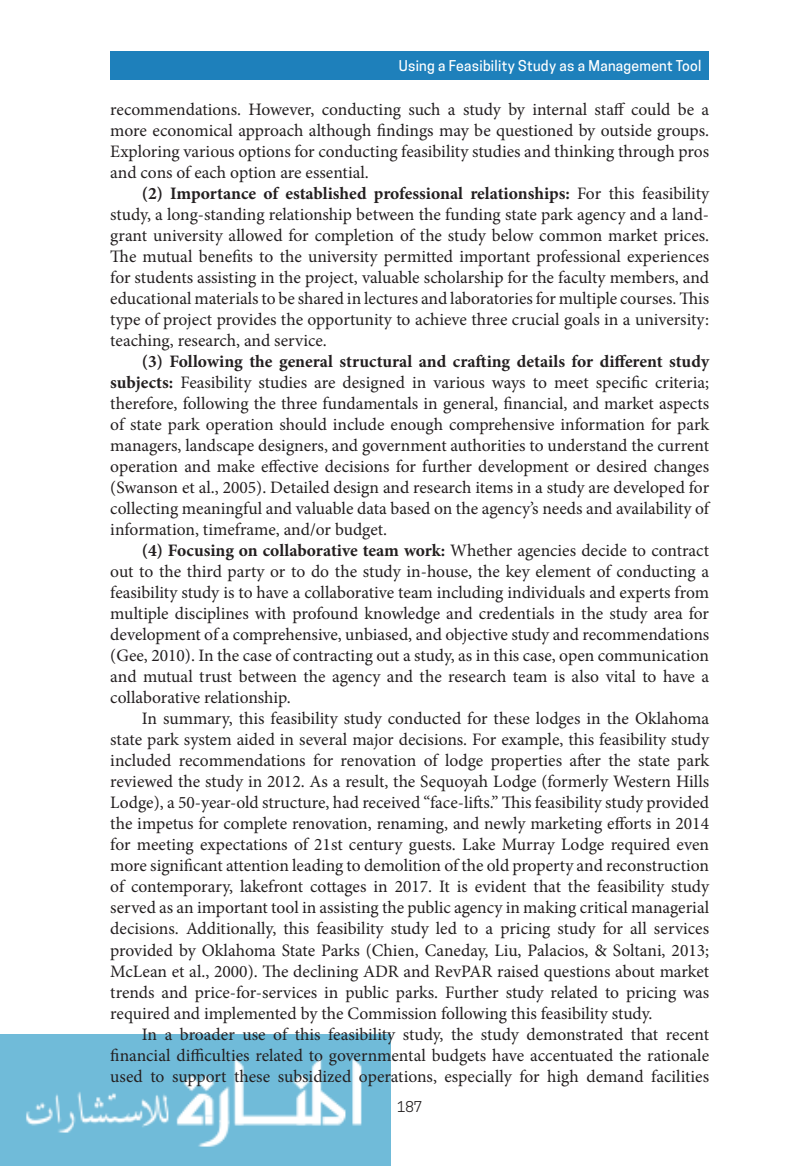
<style>
.page{position:relative;width:788px;height:1166px;background:#fff}
.page>*{position:absolute;margin:0;border:0;box-sizing:border-box;transform-origin:0 0}
.regular_text{font:17.5px/21px "Minion Pro";color:#231f20;text-align:justify}
.t1{font:500 14px "Cooper Hewitt";letter-spacing:.02em;color:#fff}
.t2{font:14px "Cooper Hewitt";color:#231f20}
.s1{font-weight:700}
</style>
<div class="page">
<img style="left:0;top:1034px;width:390px;height:132px">
<div style="left:110px;top:51px;width:599px;height:29px;background:#1e80bb"></div>
<p class="t1" style="left:398px;top:57px;width:304px">Using a Feasibility Study as a Management Tool</p>
<p class="regular_text" style="left:110px;top:99px;width:600px">recommendations. However, conducting such a study by internal staff could be a more economical approach although findings may be questioned by outside groups.<br>Exploring various options for conducting feasibility studies and thinking through pros and cons of each option are essential.</p>
<p class="regular_text" style="left:110px;top:183px;width:600px;text-indent:32px"><span class="s1">(2) Importance of established professional relationships:</span> For this feasibility study, a long-standing relationship between the funding state park agency and a land&shy;grant university allowed for completion of the study below common market prices.<br>The mutual benefits to the university permitted important professional experiences for students assisting in the project, valuable scholarship for the faculty members, and educational materials to be shared in lectures and laboratories for multiple courses. This type of project provides the opportunity to achieve three crucial goals in a university: teaching, research, and service.</p>
<p class="regular_text" style="left:110px;top:351px;width:600px;text-indent:32px"><span class="s1">(3) Following the general structural and crafting details for different study subjects:</span> Feasibility studies are designed in various ways to meet specific criteria; therefore, following the three fundamentals in general, financial, and market aspects of state park operation should include enough comprehensive information for park managers, landscape designers, and government authorities to understand the current operation and make effective decisions for further development or desired changes (Swanson et al., 2005). Detailed design and research items in a study are developed for collecting meaningful and valuable data based on the agency’s needs and availability of information, timeframe, and/or budget.</p>
<p class="regular_text" style="left:110px;top:540px;width:600px;text-indent:32px"><span class="s1">(4) Focusing on collaborative team work:</span> Whether agencies decide to contract out to the third party or to do the study in-house, the key element of conducting a feasibility study is to have a collaborative team including individuals and experts from multiple disciplines with profound knowledge and credentials in the study area for development of a comprehensive, unbiased, and objective study and recommendations (Gee, 2010). In the case of contracting out a study, as in this case, open communication and mutual trust between the agency and the research team is also vital to have a collaborative relationship.</p>
<p class="regular_text" style="left:110px;top:708px;width:600px;text-indent:32px">In summary, this feasibility study conducted for these lodges in the Oklahoma state park system aided in several major decisions. For example, this feasibility study included recommendations for renovation of lodge properties after the state park reviewed the study in 2012. As a result, the Sequoyah Lodge (formerly Western Hills Lodge), a 50-year-old structure, had received “face-lifts.” This feasibility study provided the impetus for complete renovation, renaming, and newly marketing efforts in 2014 for meeting expectations of 21st century guests. Lake Murray Lodge required even more significant attention leading to demolition of the old property and reconstruction of contemporary, lakefront cottages in 2017. It is evident that the feasibility study served as an important tool in assisting the public agency in making critical managerial decisions. Additionally, this feasibility study led to a pricing study for all services provided by Oklahoma State Parks (Chien, Caneday, Liu, Palacios, &amp; Soltani, 2013; McLean et al., 2000). The declining ADR and RevPAR raised questions about market trends and price-for-services in public parks. Further study related to pricing was required and implemented by the Commission following this feasibility study.</p>
<p class="regular_text" style="left:110px;top:1023px;width:600px;text-indent:32px">In a broader use of this feasibility study, the study demonstrated that recent financial difficulties related to governmental budgets have accentuated the rationale used to support these subsidized operations, especially for high demand facilities</p>
<p class="t2" style="left:397px;top:1098px;width:27px">187</p>
</div>
